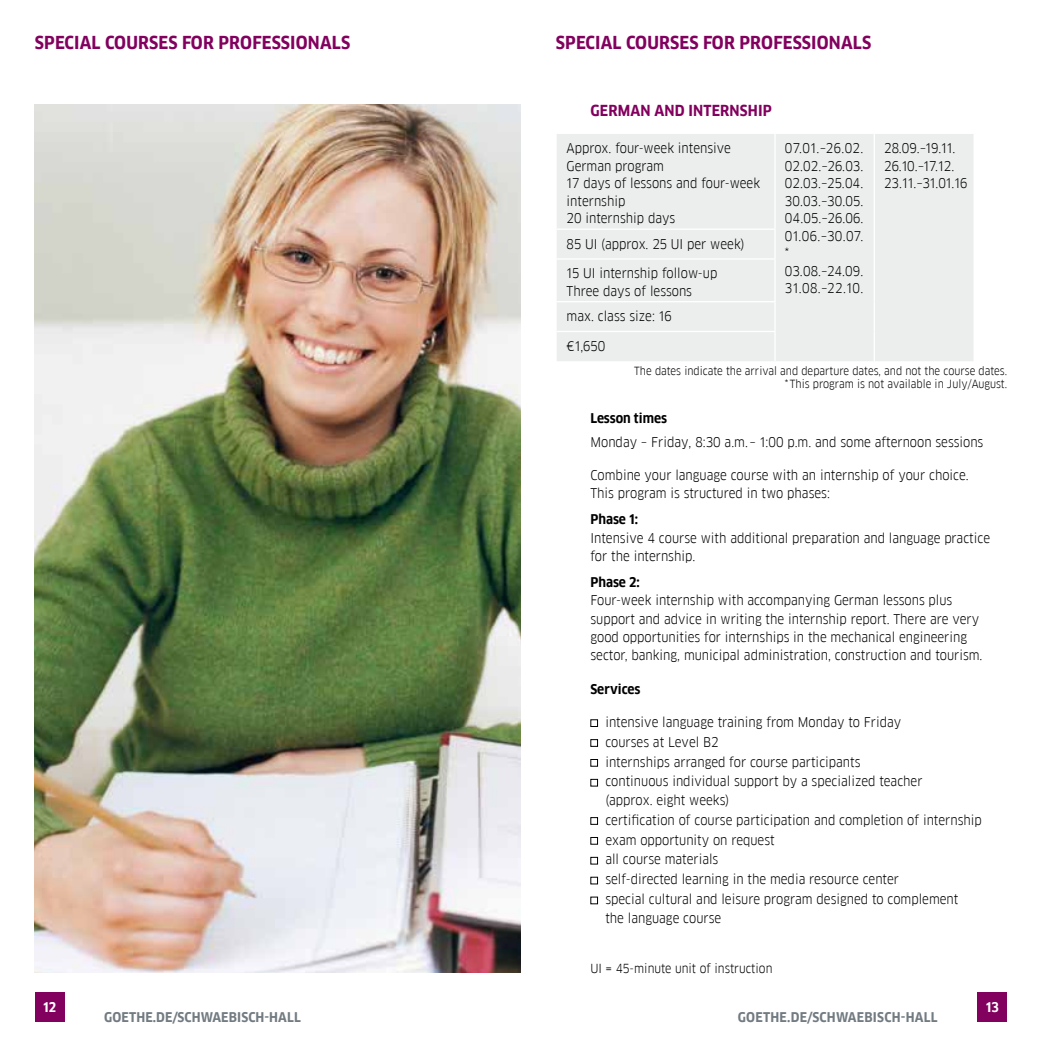
<style>
.page{position:relative;width:1042px;height:1042px;background:#fff}
.page>*{position:absolute;margin:0;border:0;box-sizing:border-box;transform-origin:0 0}
.t1{font:700 17.5px "Goethe FF Clan";letter-spacing:.01em;color:#82005e}
.t2{font:700 14.88px "Goethe FF Clan";letter-spacing:.01em;color:#82005e}
.t3{font:13.12px/17.5px "Goethe FF Clan";color:#000}
.t4{font:700 13.12px "Goethe FF Clan";letter-spacing:.01em;color:#727b81}
.t5{font:700 13.12px "Goethe FF Clan";letter-spacing:-.005em;color:#000}
.t6{font:700 13.12px "Goethe FF Clan";color:#fff}
.t7{font:12.25px "Goethe FF Clan";color:#000}
.t8{font:11.03px/13.3px "Goethe FF Clan";color:#000;text-align:right}
</style>
<div class="page">
<div style="left:977px;top:992px;width:30px;height:30px;background:#82005e"></div>
<div style="left:35px;top:992px;width:29px;height:30px;background:#82005e"></div>
<div style="left:590px;top:719px;width:8px;height:8px;border:1px solid #000"></div>
<div style="left:590px;top:739px;width:8px;height:8px;border:1px solid #000"></div>
<div style="left:590px;top:759px;width:8px;height:7px;border:1px solid #000"></div>
<div style="left:590px;top:779px;width:8px;height:7px;border:1px solid #000"></div>
<div style="left:590px;top:817px;width:8px;height:7px;border:1px solid #000"></div>
<div style="left:590px;top:837px;width:8px;height:7px;border:1px solid #000"></div>
<div style="left:590px;top:857px;width:8px;height:7px;border:1px solid #000"></div>
<div style="left:590px;top:877px;width:8px;height:7px;border:1px solid #000"></div>
<div style="left:590px;top:897px;width:8px;height:7px;border:1px solid #000"></div>
<div style="left:557px;top:134px;width:416px;height:227px;background:#eceded"></div>
<hr style="left:557px;top:258px;width:219px;height:2px;background:#fff">
<hr style="left:557px;top:301px;width:219px;height:1px;background:#fff">
<hr style="left:774px;top:230px;width:2px;height:28px;background:#fff">
<hr style="left:774px;top:260px;width:2px;height:41px;background:#fff">
<hr style="left:774px;top:302px;width:2px;height:29px;background:#fff">
<hr style="left:774px;top:332px;width:2px;height:29px;background:#fff">
<hr style="left:774px;top:134px;width:2px;height:94px;background:#fff">
<hr style="left:557px;top:228px;width:219px;height:2px;background:#fff">
<hr style="left:873px;top:134px;width:2px;height:95px;background:#fff">
<hr style="left:873px;top:229px;width:2px;height:30px;background:#fff">
<hr style="left:873px;top:259px;width:2px;height:43px;background:#fff">
<hr style="left:873px;top:302px;width:2px;height:29px;background:#fff">
<hr style="left:873px;top:331px;width:2px;height:30px;background:#fff">
<hr style="left:557px;top:331px;width:219px;height:1px;background:#fff">
<img style="left:35px;top:104px;width:486px;height:868px">
<h1 class="t1" style="left:35px;top:32px;width:92px">SPECIAL COUR</h1>
<h1 class="t1" style="left:149px;top:32px;width:203px">SES FOR PROFESSIONALS</h1>
<h1 class="t1" style="left:556px;top:32px;width:92px">SPECIAL COUR</h1>
<h1 class="t1" style="left:670px;top:32px;width:203px">SES FOR PROFESSIONALS</h1>
<p class="t2" style="left:590px;top:102px;width:39px">German</p>
<p class="t2" style="left:654px;top:102px;width:11px">and</p>
<p class="t2" style="left:688px;top:102px;width:51px">Internship</p>
<p class="t3" style="left:567px;top:140px;width:195px">Approx. four-week intensive<br>German program<br>17 days of lessons and four-week internship<br>20 internship days</p>
<p class="t3" style="left:785px;top:140px;width:80px">07.01.–26.02.<br>02.02.–26.03.<br>02.03.–25.04.<br>30.03.–30.05.<br>04.05.–26.06.<br>01.06.–30.07. *<br>03.08.–24.09.<br>31.08.–22.10.</p>
<p class="t3" style="left:884px;top:140px;width:85px">28.09.–19.11.<br>26.10.–17.12.<br>23.11.–31.01.16</p>
<p class="t3" style="left:567px;top:235px;width:179px">85 UI (approx. 25 UI per week)</p>
<p class="t3" style="left:567px;top:265px;width:152px">15 UI internship follow-up<br>Three days of lessons</p>
<p class="t3" style="left:567px;top:308px;width:106px">max. class size: 16</p>
<p class="t3" style="left:567px;top:337px;width:40px">€1,650</p>
<p class="t8" style="left:634px;top:364px;width:374px">The dates indicate the arrival and departure dates, and not the course dates. *This program is not available in July/August.</p>
<p class="t5" style="left:590px;top:411px;width:78px">Lesson times</p>
<p class="t3" style="left:590px;top:433px;width:394px">Monday – Friday, 8:30 a.m. – 1:00 p.m. and some afternoon sessions</p>
<p class="t3" style="left:590px;top:466px;width:380px;line-height:18.4px">Combine your language course with an internship of your choice.<br>This program is structured in two phases:</p>
<p class="t5" style="left:590px;top:512px;width:49px">Phase 1:</p>
<p class="t3" style="left:590px;top:528px;width:401px;line-height:18.4px">Intensive 4 course with additional preparation and language practice for the internship.</p>
<p class="t5" style="left:590px;top:574px;width:51px">Phase 2:</p>
<p class="t3" style="left:590px;top:591px;width:393px;line-height:18.4px">Four-week internship with accompanying German lessons plus support and advice in writing the internship report. There are very good opportunities for internships in the mechanical engineering sector, banking, municipal administration, construction and tourism.</p>
<p class="t5" style="left:590px;top:681px;width:51px">Services</p>
<p class="t3" style="left:605px;top:712px;width:319px;line-height:19.9px">intensive language training from Monday to Friday courses at Level B2<br>internships arranged for course participants continuous individual support by a specialized teacher</p>
<p class="t3" style="left:605px;top:790px;width:378px;line-height:19.9px">(approx. eight weeks)<br>certification of course participation and completion of internship exam opportunity on request<br>all course materials<br>self-directed learning in the media resource center<br>special cultural and leisure program designed to complement</p>
<p class="t3" style="left:605px;top:909px;width:117px">the language course</p>
<p class="t7" style="left:590px;top:960px;width:183px">UI = 45-minute unit of instruction</p>
<p class="t6" style="left:43px;top:1000px;width:15px">12</p>
<p class="t6" style="left:986px;top:1000px;width:15px">13</p>
<p class="t4" style="left:104px;top:1009px;width:198px">goethe.de/SCHWAEBISCH-HALL</p>
<p class="t4" style="left:738px;top:1009px;width:201px">goethe.de/SCHWAEBISCH-HALL</p>
</div>
